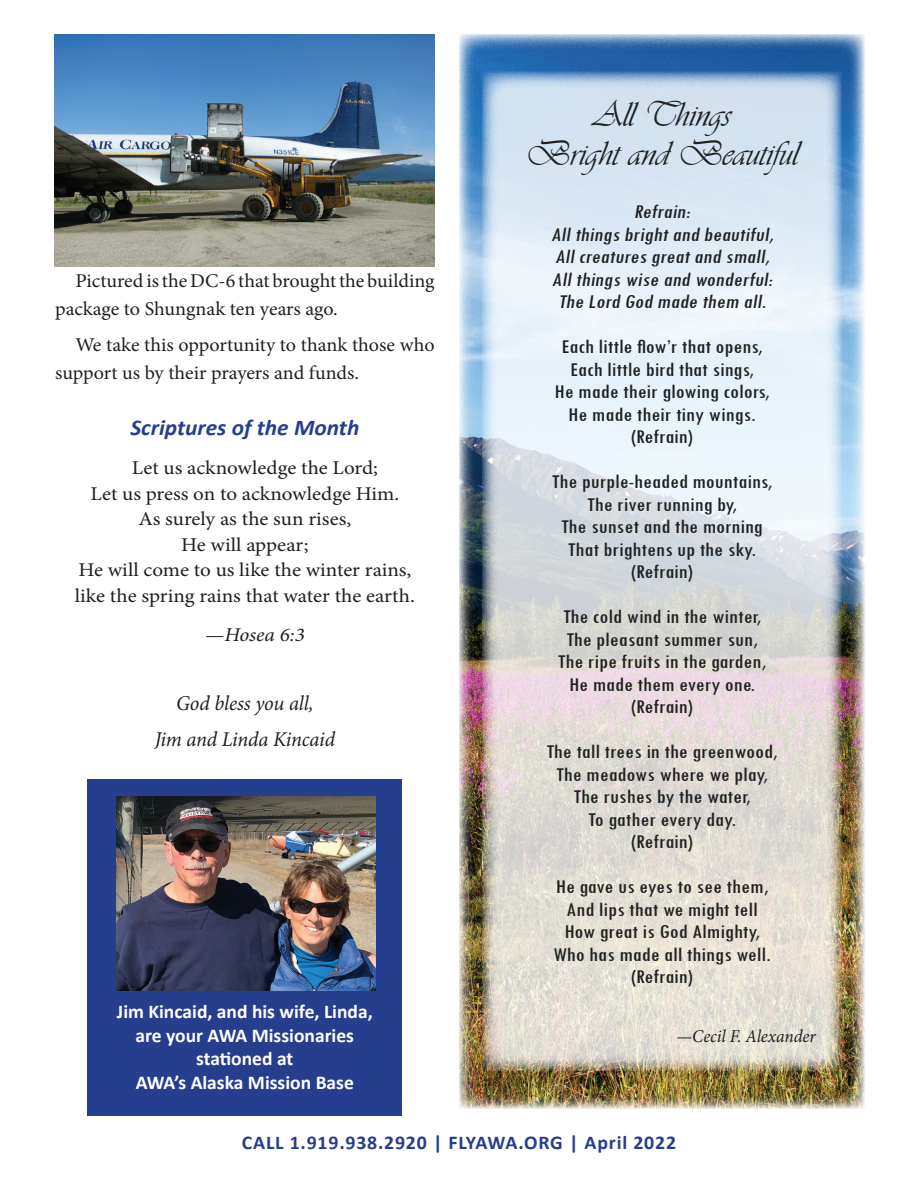
<style>
.page{position:relative;width:918px;height:1188px;background:#fff}
.page>*{position:absolute;margin:0;border:0;box-sizing:border-box;transform-origin:0 0}
.t1{font:36px/39px "Vivaldii";color:#1f2020;text-align:center}
.t2{font:italic 700 22.5px "Calibri";color:#253f8e;scale:1.04 1}
.t3{font:italic 21px/36px "Minion Pro";letter-spacing:-.01em;color:#1f2020;text-align:center}
.t4{font:condensed 20.25px/22.5px "Tw Cen";color:#1f2020;text-align:center;scale:1.21 1}
.t5{font:italic condensed 20.25px/22.5px "Tw Cen";color:#1f2020;text-align:center;scale:1.21 1}
.t6{font:19.5px "Minion Pro";letter-spacing:-.005em;color:#1f2020;scale:1.08 1}
.t7{font:19.5px/28.5px "Minion Pro";letter-spacing:-.005em;color:#1f2020}
.t8{font:700 19.5px/23.4px "Calibri";color:#fff;text-align:center}
.t9{font:700 19.5px "Calibri";letter-spacing:.04em;color:#253f8e}
.t10{font:italic 19.5px "Minion Pro";letter-spacing:-.005em;color:#1f2020;scale:1.08 1}
.t11{font:italic 18px "Minion Pro";letter-spacing:-.005em;color:#1f2020}
</style>
<div class="page">
<img style="left:459px;top:34px;width:406px;height:1075px">
<div style="left:88px;top:780px;width:314px;height:336px;background:#253f8e"></div>
<img style="left:116px;top:796px;width:259px;height:195px">
<svg style="left:482px;top:72px;width:360px;height:999px;background:#dbdee0"></svg>
<img style="left:54px;top:34px;width:381px;height:233px">
<p class="t7" style="left:55px;top:267px;width:381px;text-indent:20px">Pictured is the DC-6 that brought the building package to Shungnak ten years ago.</p>
<p class="t7" style="left:55px;top:330px;width:381px;text-indent:20px">We take this opportunity to thank those who support us by their prayers and funds.</p>
<p class="t2" style="left:130px;top:412px;width:222px">Scriptures of the Month</p>
<p class="t6" style="left:132px;top:455px;width:229px">Let us acknowledge the Lord;</p>
<p class="t6" style="left:91px;top:481px;width:287px">Let us press on to acknowledge Him.</p>
<p class="t6" style="left:139px;top:506px;width:198px">As surely as the sun rises,</p>
<p class="t6" style="left:181px;top:532px;width:119px">He will appear;</p>
<p class="t6" style="left:78px;top:557px;width:310px">He will come to us like the winter rains,</p>
<p class="t6" style="left:75px;top:583px;width:316px">like the spring rains that water the earth.</p>
<p class="t10" style="left:205px;top:621px;width:94px">—Hosea 6:3</p>
<p class="t3" style="left:155px;top:685px;width:182px">God bless you all,<br>Jim and Linda Kincaid</p>
<p class="t8" style="left:117px;top:1000px;width:257px">Jim Kincaid, and his wife, Linda, are your AWA Missionaries stationed at<br>AWA’s Alaska Mission Base</p>
<h1 class="t1" style="left:526px;top:95px;width:274px">All Things<br>Bright and Beautiful</h1>
<p class="t5" style="left:551px;top:200px;width:188px">Refrain:<br>Allthings brightand beautiful,<br>Allcreatures greatand small,<br>Allthings wise and wonderful:<br>The Lord God made them all.</p>
<p class="t4" style="left:555px;top:335px;width:179px">Each little flow’r that opens,<br>Each little bird that sings,<br>He made their glowing colors,<br>He made their tiny wings. (Refrain)</p>
<p class="t4" style="left:552px;top:470px;width:183px">The purple-headed mountains,<br>The river running by,<br>The sunset and the morning<br>That brightens up the sky. (Refrain)</p>
<p class="t4" style="left:558px;top:605px;width:174px">The cold wind in the winter,<br>The pleasant summer sun,<br>The ripe fruits in the garden,<br>He made them every one. (Refrain)</p>
<p class="t4" style="left:546px;top:740px;width:192px">The tall trees in the greenwood,<br>The meadows where we play,<br>The rushes by the water,<br>To gather every day.<br>(Refrain)</p>
<p class="t4" style="left:553px;top:875px;width:181px">He gave us eyes to see them,<br>And lips that we might tell<br>How great is God Almighty,<br>Who has made all things well. (Refrain)</p>
<p class="t11" style="left:676px;top:1024px;width:141px">—Cecil F. Alexander</p>
<p class="t9" style="left:242px;top:1128px;width:436px">CALL 1.919.938.2920 | FLYAWA.ORG | April 2022</p>
</div>
